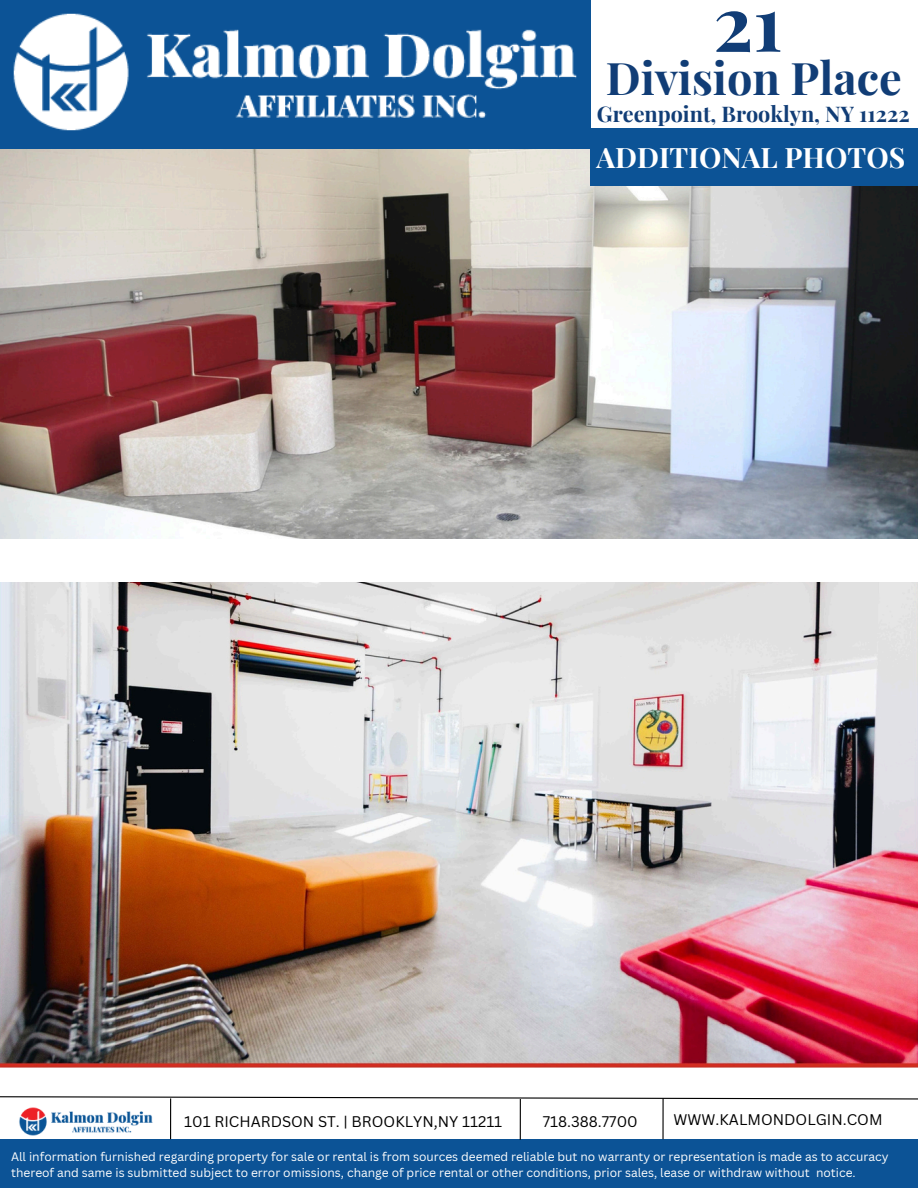
<style>
.page{position:relative;width:918px;height:1188px;background:#fff}
.page>*{position:absolute;margin:0;border:0;box-sizing:border-box;transform-origin:0 0}
.t1{font:700 76.5px "Playfair Display";color:#113d76}
.t2{font:700 45px "Playfair Display";color:#113d76}
.t3{font:700 28.2px "Playfair Display";color:#fff}
.t4{font:700 21.6px "Playfair Display";color:#113d76}
.t5{font:15px "Canva Sans";color:#000}
.t6{font:12px/16px "Canva Sans";color:#fff}
</style>
<div class="page">
<img style="left:0;top:0;width:591px;height:149px">
<img style="left:0;top:150px;width:918px;height:389px">
<div style="left:590px;top:128px;width:328px;height:58px;background:#0c5396"></div>
<div style="left:0;top:1139px;width:918px;height:49px;background:#0c5396"></div>
<svg style="left:0;top:1096px;width:918px;height:4px"></svg>
<img style="left:16px;top:1098px;width:140px;height:38px">
<hr style="left:170px;top:1098px;width:1px;height:41px;background:#000">
<hr style="left:520px;top:1099px;width:1px;height:41px;background:#000">
<hr style="left:662px;top:1098px;width:2px;height:41px;background:#000">
<img style="left:0;top:583px;width:918px;height:485px">
<h5 class="t1" style="left:713px;top:-31px;width:71px">21</h5>
<h4 class="t2" style="left:606px;top:46px;width:297px">Division Place</h4>
<p class="t4" style="left:597px;top:98px;width:314px">Greenpoint, Brooklyn, NY 11222</p>
<p class="t3" style="left:596px;top:137px;width:310px">ADDITIONAL PHOTOS</p>
<p class="t5" style="left:543px;top:1111px;width:96px">718.388.7700</p>
<h4 class="t5" style="left:674px;top:1109px;width:210px">WWW.KALMONDOLGIN.COM</h4>
<h3 class="t5" style="left:184px;top:1111px;width:320px">101 RICHARDSON ST. | BROOKLYN,NY 11211</h3>
<p class="t6" style="left:11px;top:1149px;width:879px">All information furnished regarding property for sale or rental is from sources deemed reliable but no warranty or representation is made as to accuracy thereof and same is submitted subject to error omissions, change of price rental or other conditions, prior sales, lease or withdraw without notice.</p>
</div>
